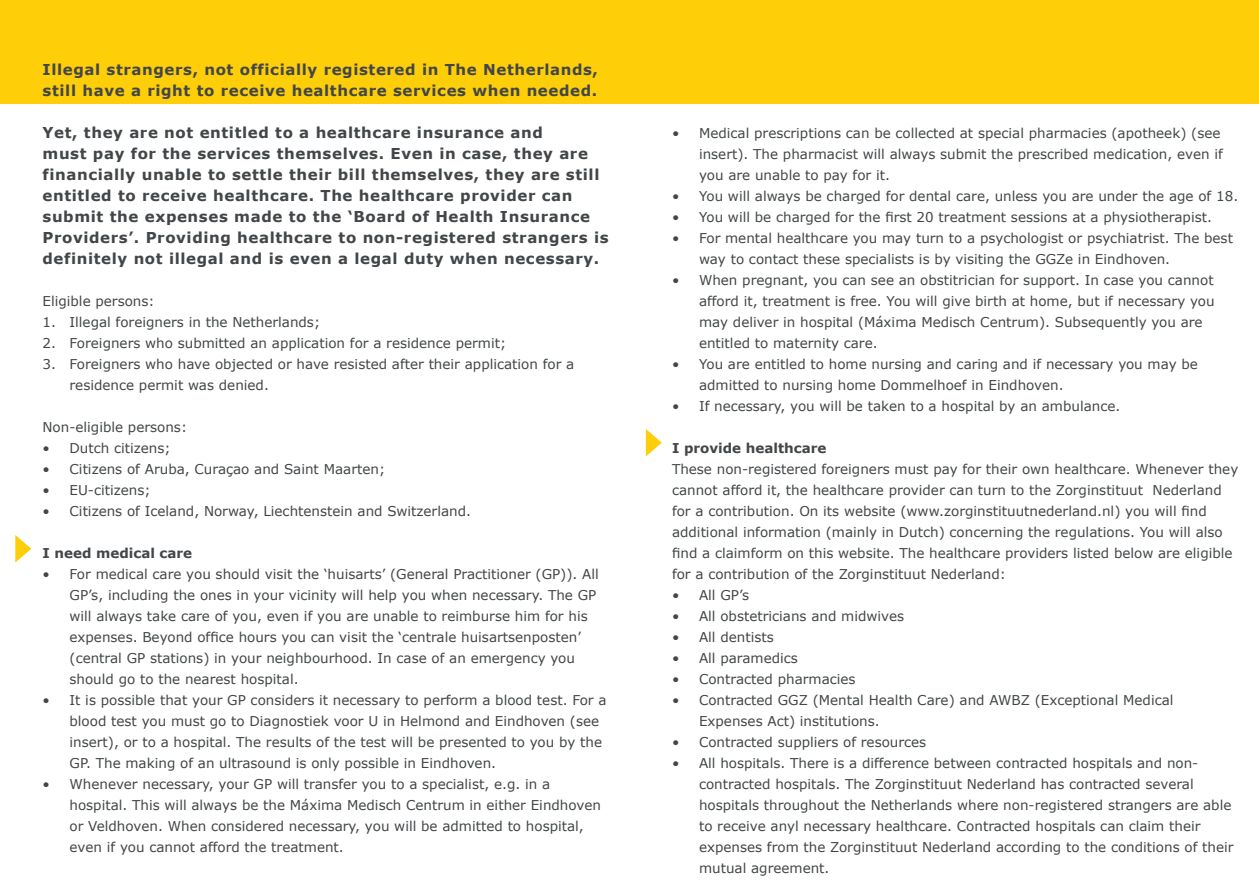
<style>
.page{position:relative;width:1259px;height:893px;background:#fff}
.page>*{position:absolute;margin:0;border:0;box-sizing:border-box;transform-origin:0 0}
.t1{font:700 15px/21px "Verdana";letter-spacing:.04em;color:#424648}
.t2{font:13.5px/21px "Verdana";color:#424648}
.t3{font:700 13.5px "Verdana";color:#424648}
</style>
<div class="page">
<svg style="left:15px;top:535px;width:16px;height:27px"></svg>
<svg style="left:645px;top:429px;width:17px;height:27px"></svg>
<div style="left:0;top:0;width:1259px;height:103px;background:#fece08"></div>
<p class="t1" style="left:43px;top:59px;width:557px">Illegal strangers, not officially registered in The Netherlands, still have a right to receive healthcare services when needed.</p>
<p class="t1" style="left:43px;top:122px;width:568px">Yet, they are not entitled to a healthcare insurance and<br>must pay for the services themselves. Even in case, they are financially unable to settle their bill themselves, they are still entitled to receive healthcare. The healthcare provider can submit the expenses made to the ‘Board of Health Insurance Providers’. Providing healthcare to non-registered strangers is definitely not illegal and is even a legal duty when necessary.</p>
<p class="t2" style="left:43px;top:290px;width:114px">Eligible persons:</p>
<p class="t2" style="left:43px;top:311px;width:279px">1. Illegal foreigners in the Netherlands;</p>
<p class="t2" style="left:43px;top:332px;width:465px">2. Foreigners who submitted an application for a residence permit;</p>
<p class="t2" style="left:70px;top:353px;width:506px;text-indent:-27px">3. Foreigners who have objected or have resisted after their application for a residence permit was denied.</p>
<p class="t2" style="left:43px;top:416px;width:146px">Non-eligible persons:</p>
<p class="t2" style="left:43px;top:437px;width:130px">• Dutch citizens;</p>
<p class="t2" style="left:43px;top:458px;width:344px">• Citizens of Aruba, Curaçao and Saint Maarten;</p>
<p class="t2" style="left:43px;top:479px;width:110px">• EU-citizens;</p>
<p class="t2" style="left:43px;top:500px;width:430px">• Citizens of Iceland, Norway, Liechtenstein and Switzerland.</p>
<p class="t3" style="left:43px;top:544px;width:151px">I need medical care</p>
<p class="t2" style="left:70px;top:563px;width:531px;text-indent:-27px">• For medical care you should visit the ‘huisarts’ (General Practitioner (GP)). All GP’s, including the ones in your vicinity will help you when necessary. The GP will always take care of you, even if you are unable to reimburse him for his expenses. Beyond office hours you can visit the ‘centrale huisartsenposten’ (central GP stations) in your neighbourhood. In case of an emergency you should go to the nearest hospital.</p>
<p class="t2" style="left:70px;top:689px;width:538px;text-indent:-27px">• It is possible that your GP considers it necessary to perform a blood test. For a blood test you must go to Diagnostiek voor U in Helmond and Eindhoven (see insert), or to a hospital. The results of the test will be presented to you by the GP. The making of an ultrasound is only possible in Eindhoven.</p>
<p class="t2" style="left:70px;top:773px;width:533px;text-indent:-27px">• Whenever necessary, your GP will transfer you to a specialist, e.g. in a hospital. This will always be the Máxima Medisch Centrum in either Eindhoven or Veldhoven. When considered necessary, you will be admitted to hospital, even if you cannot afford the treatment.</p>
<p class="t2" style="left:699px;top:122px;width:525px;text-indent:-27px">• Medical prescriptions can be collected at special pharmacies (apotheek) (see insert). The pharmacist will always submit the prescribed medication, even if you are unable to pay for it.</p>
<p class="t2" style="left:672px;top:185px;width:568px">• You will always be charged for dental care, unless you are under the age of 18.</p>
<p class="t2" style="left:672px;top:206px;width:541px">• You will be charged for the first 20 treatment sessions at a physiotherapist.</p>
<p class="t2" style="left:699px;top:227px;width:535px;text-indent:-27px">• For mental healthcare you may turn to a psychologist or psychiatrist. The best way to contact these specialists is by visiting the GGZe in Eindhoven.</p>
<p class="t2" style="left:699px;top:269px;width:517px;text-indent:-27px">• When pregnant, you can see an obstitrician for support. In case you cannot afford it, treatment is free. You will give birth at home, but if necessary you may deliver in hospital (Máxima Medisch Centrum). Subsequently you are entitled to maternity care.</p>
<p class="t2" style="left:699px;top:353px;width:500px;text-indent:-27px">• You are entitled to home nursing and caring and if necessary you may be admitted to nursing home Dommelhoef in Eindhoven.</p>
<p class="t2" style="left:672px;top:395px;width:450px">• If necessary, you will be taken to a hospital by an ambulance.</p>
<p class="t3" style="left:672px;top:439px;width:156px">I provide healthcare</p>
<p class="t2" style="left:672px;top:458px;width:568px">These non-registered foreigners must pay for their own healthcare. Whenever they cannot afford it, the healthcare provider can turn to the Zorginstituut Nederland for a contribution. On its website (www.zorginstituutnederland.nl) you will find additional information (mainly in Dutch) concerning the regulations. You will also find a claimform on this website. The healthcare providers listed below are eligible for a contribution of the Zorginstituut Nederland:</p>
<p class="t2" style="left:672px;top:584px;width:79px">• All GP’s</p>
<p class="t2" style="left:672px;top:605px;width:234px">• All obstetricians and midwives</p>
<p class="t2" style="left:672px;top:626px;width:103px">• All dentists</p>
<p class="t2" style="left:672px;top:647px;width:127px">• All paramedics</p>
<p class="t2" style="left:672px;top:668px;width:185px">• Contracted pharmacies</p>
<p class="t2" style="left:699px;top:689px;width:476px;text-indent:-27px">• Contracted GGZ (Mental Health Care) and AWBZ (Exceptional Medical<br>Expenses Act) institutions.</p>
<p class="t2" style="left:672px;top:731px;width:256px">• Contracted suppliers of resources</p>
<p class="t2" style="left:699px;top:752px;width:536px;text-indent:-27px">• All hospitals. There is a difference between contracted hospitals and non&shy;contracted hospitals. The Zorginstituut Nederland has contracted several hospitals throughout the Netherlands where non-registered strangers are able to receive anyl necessary healthcare. Contracted hospitals can claim their expenses from the Zorginstituut Nederland according to the conditions of their mutual agreement.</p>
</div>
